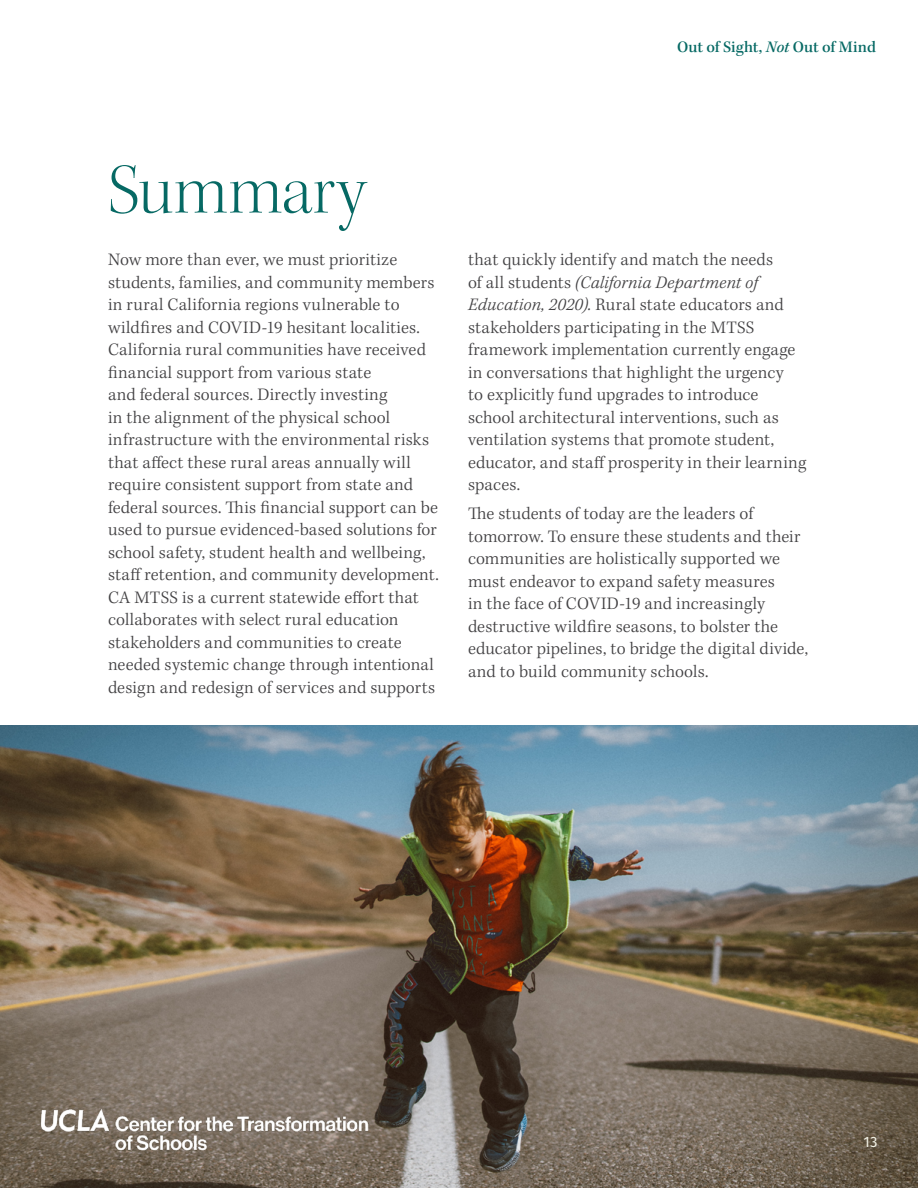
<style>
.page{position:relative;width:918px;height:1188px;background:#fff}
.page>*{position:absolute;margin:0;border:0;box-sizing:border-box;transform-origin:0 0}
.t1{font:72px "Kepler Std Light Disp";letter-spacing:.01em;color:#066964}
.t2{font:300 18px/22.5px "Kepler Std";letter-spacing:.01em;color:#414042}
.t3{font:500 16.5px "Kepler Std";letter-spacing:-.01em;color:#066964}
.t4{font:15px "Fira Sans";color:#f2f1e6}
.s1{font-style:italic}
</style>
<div class="page">
<img style="left:0;top:726px;width:918px;height:462px">
<img style="left:25px;top:1093px;width:359px;height:73px">
<p class="t3" style="left:677px;top:38px;width:200px">Out of Sight, <span class="s1">Not</span> Out of Mind</p>
<h1 class="t1" style="left:108px;top:150px;width:259px">Summary</h1>
<p class="t2" style="left:108px;top:249px;width:332px">Now more than ever, we must prioritize students, families, and community members in rural California regions vulnerable to wildfires and COVID-19 hesitant localities.<br>California rural communities have received financial support from various state<br>and federal sources. Directly investing<br>in the alignment of the physical school infrastructure with the environmental risks that affect these rural areas annually will require consistent support from state and federal sources. This financial support can be used to pursue evidenced-based solutions for school safety, student health and wellbeing, staff retention, and community development.<br>CA MTSS is a current statewide effort that collaborates with select rural education stakeholders and communities to create needed systemic change through intentional design and redesign of services and supports</p>
<p class="t2" style="left:468px;top:249px;width:340px">that quickly identify and match the needs<br>of all students <span class="s1">(California Department of Education, 2020).</span> Rural state educators and stakeholders participating in the MTSS framework implementation currently engage in conversations that highlight the urgency<br>to explicitly fund upgrades to introduce school architectural interventions, such as ventilation systems that promote student, educator, and staff prosperity in their learning spaces.</p>
<p class="t2" style="left:468px;top:503px;width:342px">The students of today are the leaders of tomorrow. To ensure these students and their communities are holistically supported we must endeavor to expand safety measures<br>in the face of COVID-19 and increasingly destructive wildfire seasons, to bolster the educator pipelines, to bridge the digital divide, and to build community schools.</p>
<p class="t4" style="left:864px;top:1130px;width:15px">13</p>
</div>
